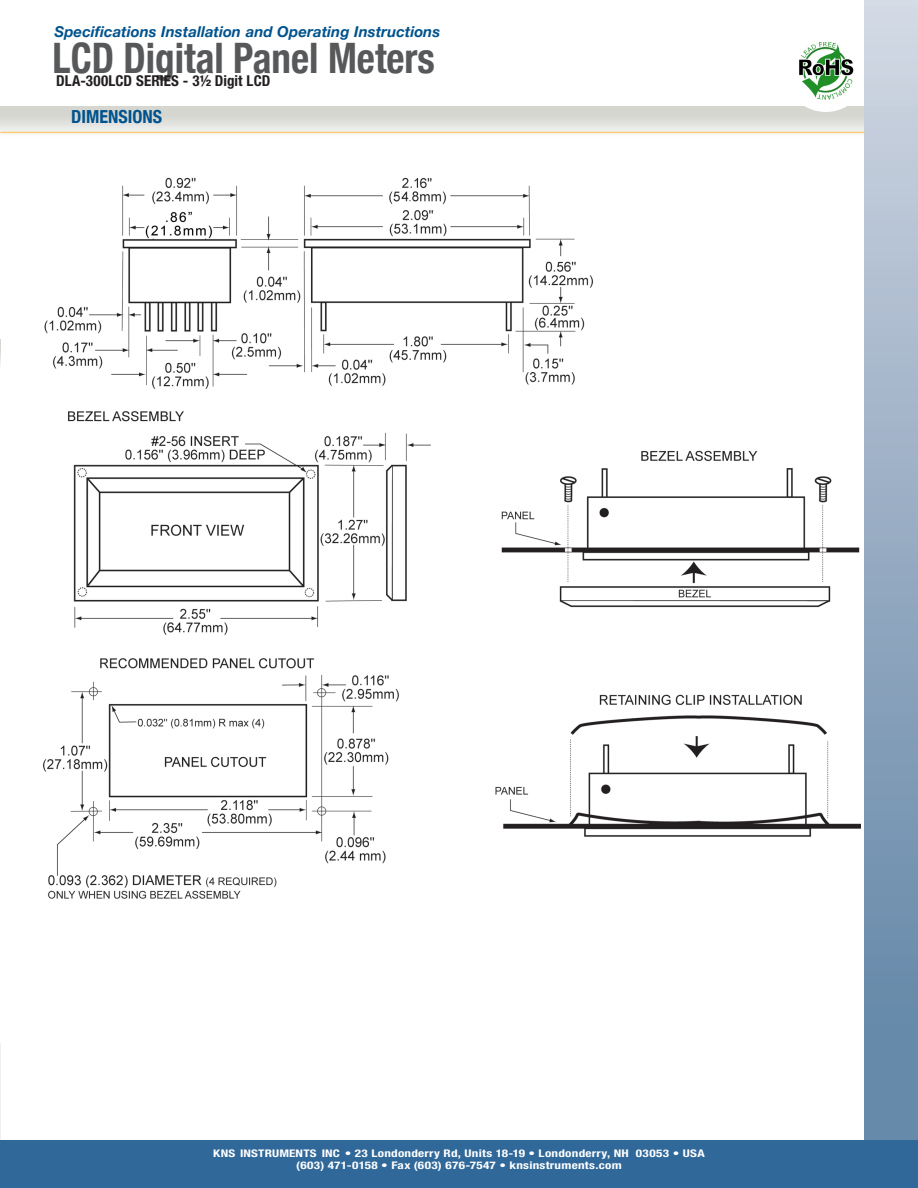
<style>
.page{position:relative;width:918px;height:1188px;background:#fff}
.page>*{position:absolute;margin:0;border:0;box-sizing:border-box;transform-origin:0 0}
.t1{font:700 condensed 42px "Helvetica Neue";color:#57585a;scale:.93 1}
.titles{font:700 condensed 18px "Helvetica Neue";color:#00538d}
.t2{font:italic 700 15px "Helvetica Neue";letter-spacing:.005em;color:#00538d}
.SUB_SUBHEAD{font:700 condensed 15px "Helvetica Neue LT Pro";letter-spacing:.005em;color:#231f20}
.t3{font:700 condensed 10.5px/12.6px "Helvetica Neue LT Pro";letter-spacing:.02em;color:#fff;text-align:center;scale:1.25 1}
.s1{font-style:inherit}
</style>
<div class="page">
<svg style="left:0;top:107px;width:864px;height:27px;background:#dfdfd9"></svg>
<svg style="left:0;top:1043px;width:1px;height:98px"></svg>
<svg style="left:0;top:339px;width:1px;height:27px"></svg>
<div style="left:784px;top:29px;width:83px;height:83px;background:#fff;border-radius:50%"></div>
<img style="left:799px;top:42px;width:55px;height:58px">
<div style="left:864px;top:0;width:54px;height:1188px;background:linear-gradient(to bottom,#d0d6e2,#567da1)"></div>
<hr style="left:0;top:132px;width:864px;height:1px;background:#fecb78">
<div style="left:0;top:1141px;width:918px;height:47px;background:#306899"></div>
<img style="left:42px;top:177px;width:819px;height:722px">
<h3 class="t2" style="left:54px;top:20px;width:387px">Specifications Installation and Operating Instructions</h3>
<h1 class="t1" style="left:53px;top:23px;width:413px">LCD Digital Panel Meters</h1>
<p class="SUB_SUBHEAD" style="left:56px;top:72px;width:216px">DLA-300LCD SERIES - 3½ Digit LCD</p>
<p class="titles" style="left:71px;top:102px;width:92px">DIMENSIONS</p>
<p class="t3" style="left:213px;top:1147px;width:395px"><span class="s1">KNS INSTRUMENTS INC</span> • 23 Londonderry Rd, Units 18-19 • Londonderry, NH 03053 • USA (603) 471-0158 • Fax (603) 676-7547 • knsinstruments.com</p>
</div>
